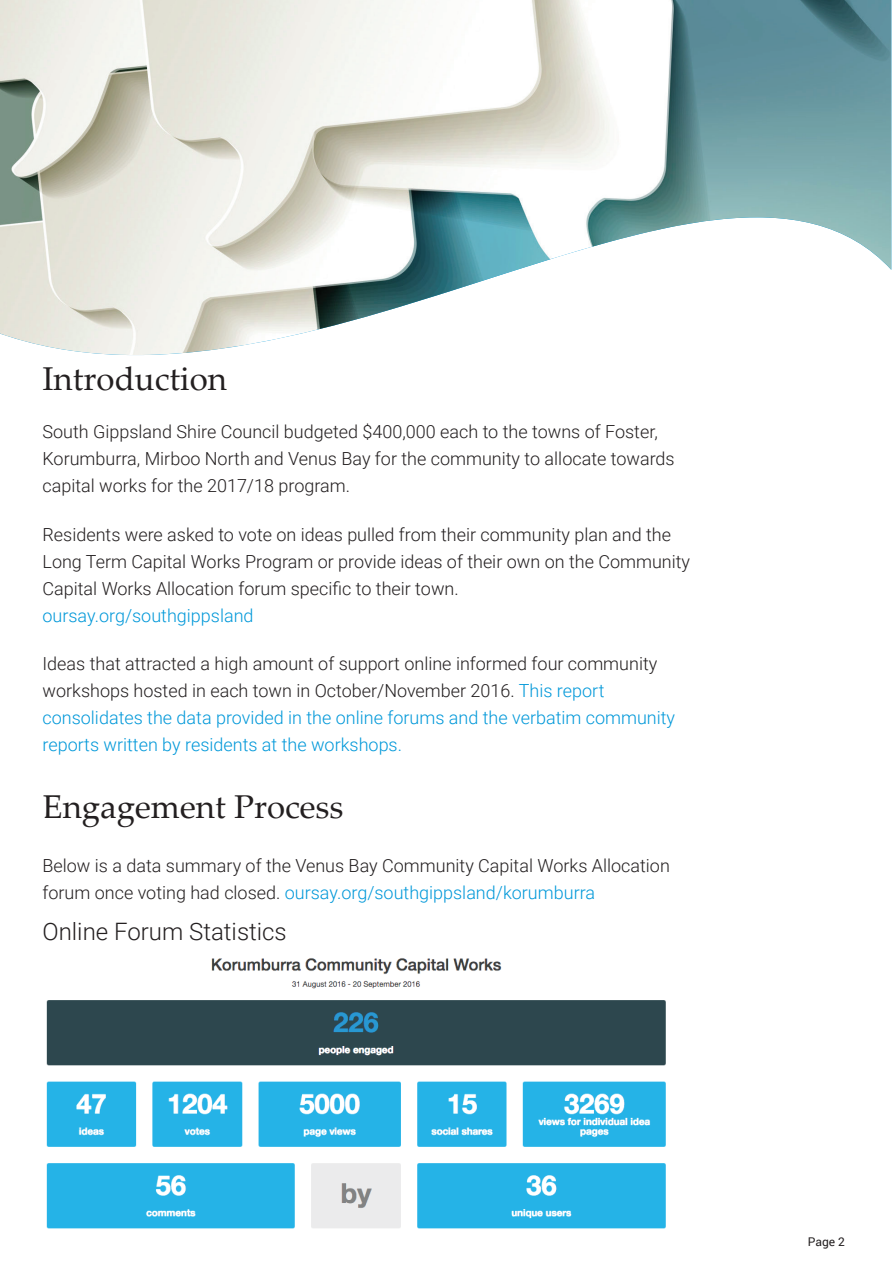
<style>
.page{position:relative;width:893px;height:1263px;background:#fff}
.page>*{position:absolute;margin:0;border:0;box-sizing:border-box;transform-origin:0 0}
.t1{font:33px "Palatino Linotype";color:#231f20}
.t2{font:300 24px "Roboto";color:#231f20}
.t3{font:300 18px/27px "Roboto";color:#231f20}
.t4{font:300 18px/27px "Roboto";color:#0098d9}
.t5{font:12px "Roboto";color:#231f20}
.s1{color:#231f20}
.s2{color:#0098d9}
</style>
<div class="page">
<img style="left:0;top:0;width:891px;height:356px">
<img style="left:46px;top:958px;width:620px;height:271px">
<h1 class="t1" style="left:43px;top:355px;width:186px">Introduction</h1>
<p class="t3" style="left:43px;top:418px;width:634px">South Gippsland Shire Council budgeted $400,000 each to the towns of Foster,<br>Korumburra, Mirboo North and Venus Bay for the community to allocate towards capital works for the 2017/18 program.</p>
<p class="t3" style="left:43px;top:520px;width:649px">Residents were asked to vote on ideas pulled from their community plan and the<br>Long Term Capital Works Program or provide ideas of their own on the Community<br>Capital Works Allocation forum specific to their town.</p>
<p class="t4" style="left:43px;top:601px;width:213px">oursay.org/southgippsland</p>
<p class="t4" style="left:43px;top:649px;width:634px"><span class="s1">Ideas that attracted a high amount of support online informed four community workshops hosted in each town in October/November 2016.</span> This report consolidates the data provided in the online forums and the verbatim community reports written by residents at the workshops.</p>
<h1 class="t1" style="left:43px;top:783px;width:302px">Engagement Process</h1>
<p class="t3" style="left:43px;top:851px;width:629px">Below is a data summary of the Venus Bay Community Capital Works Allocation forum once voting had closed. <span class="s2">oursay.org/southgippsland/korumburra</span></p>
<h2 class="t2" style="left:43px;top:914px;width:246px">Online Forum Statistics</h2>
<p class="t5" style="left:808px;top:1233px;width:39px">Page 2</p>
</div>
